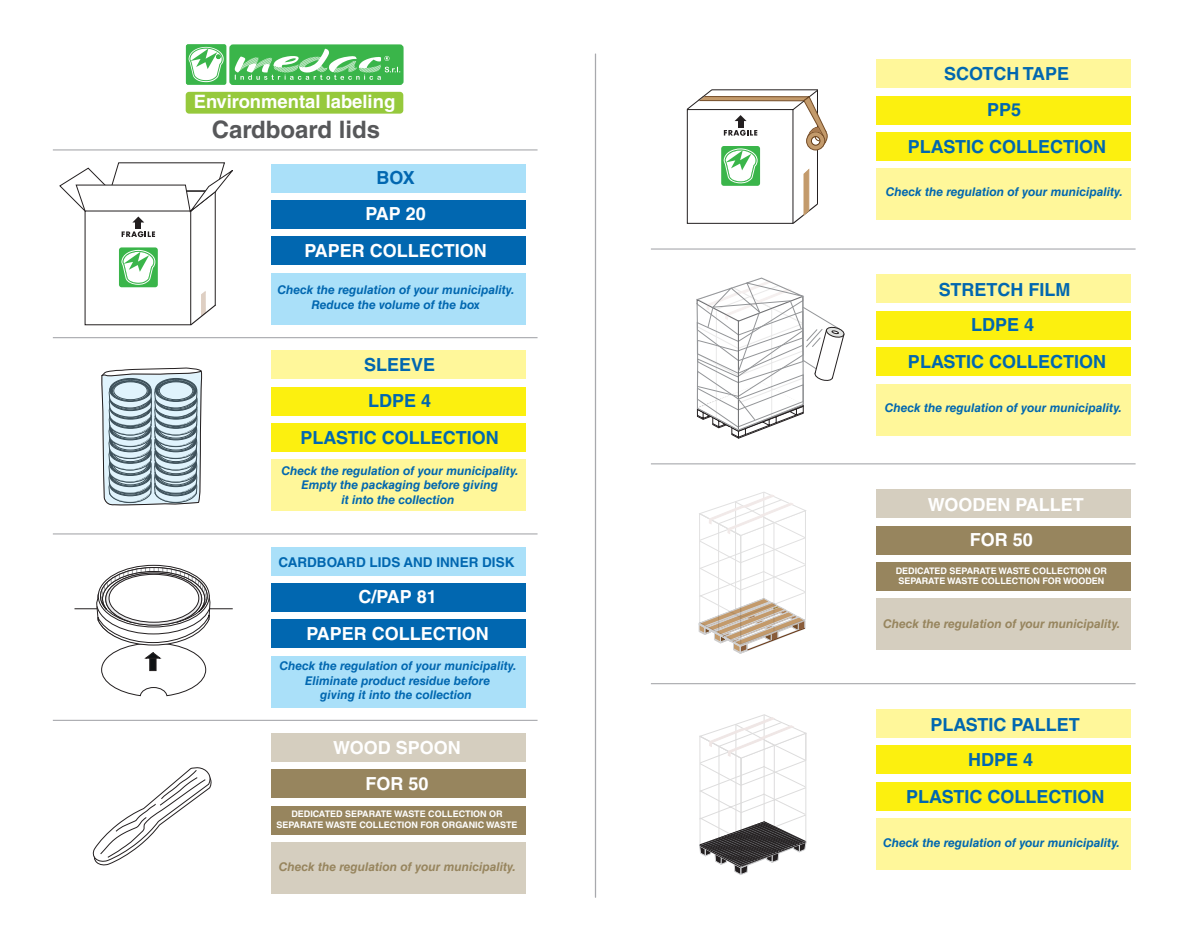
<style>
.page{position:relative;width:1191px;height:936px;background:#fff}
.page>*{position:absolute;margin:0;border:0;box-sizing:border-box;transform-origin:0 0}
.t1{font:700 24px "Helvetica LT Std";color:#57585a}
.t2{font:700 18.45px "Helvetica LT Std";color:#fff}
.t3{font:700 18px/36.3px "Helvetica LT Std";color:#0167b0;text-align:center}
.t4{font:700 18px/36.6px "Helvetica LT Std";color:#fff;text-align:center}
.t5{font:700 13.5px "Helvetica LT Std";color:#0167b0}
.t6{font:italic 700 12px/14.4px "Helvetica LT Std";color:#0167b0;text-align:center}
.t7{font:italic 700 12px "Helvetica LT Std";color:#97855e}
.t8{font:700 9px/10.8px "Helvetica LT Std";color:#fff;text-align:center}
</style>
<div class="page">
<div style="left:272px;top:733px;width:254px;height:28px;background:#d5cebf"></div>
<div style="left:272px;top:769px;width:254px;height:29px;background:#97855e"></div>
<div style="left:271px;top:805px;width:255px;height:29px;background:#97855e"></div>
<div style="left:272px;top:842px;width:254px;height:51px;background:#d5cebf"></div>
<svg style="left:92px;top:767px;width:120px;height:98px"></svg>
<hr style="left:53px;top:337px;width:484px;height:1px;background:#a8a9ad">
<hr style="left:53px;top:533px;width:484px;height:1px;background:#a8a9ad">
<hr style="left:53px;top:719px;width:484px;height:1px;background:#a8a9ad">
<hr style="left:53px;top:149px;width:484px;height:1px;background:#a8a9ad">
<div style="left:272px;top:164px;width:254px;height:28px;background:#aae0f9"></div>
<div style="left:272px;top:200px;width:254px;height:29px;background:#0167b0"></div>
<div style="left:271px;top:236px;width:255px;height:29px;background:#0167b0"></div>
<div style="left:272px;top:273px;width:254px;height:51px;background:#aae0f9"></div>
<svg style="left:59px;top:162px;width:174px;height:164px"></svg>
<div style="left:272px;top:350px;width:254px;height:29px;background:#fff79a"></div>
<div style="left:272px;top:387px;width:254px;height:28px;background:#fcf00f"></div>
<div style="left:271px;top:423px;width:255px;height:28px;background:#fcf00f"></div>
<div style="left:272px;top:459px;width:254px;height:52px;background:#fff79a"></div>
<div style="left:272px;top:546px;width:254px;height:29px;background:#aae0f9"></div>
<div style="left:272px;top:583px;width:254px;height:28px;background:#0167b0"></div>
<div style="left:271px;top:619px;width:255px;height:29px;background:#0167b0"></div>
<div style="left:272px;top:655px;width:254px;height:52px;background:#aae0f9"></div>
<hr style="left:74px;top:608px;width:159px;height:1px;background:#231f20">
<svg style="left:96px;top:367px;width:115px;height:329px"></svg>
<div style="left:186px;top:44px;width:40px;height:41px;border:3px solid #3ab54a"></div>
<div style="left:231px;top:46px;width:171px;height:38px;background:#3ab54a;border-radius:2px"></div>
<div style="left:229px;top:44px;width:174px;height:41px;border:3px solid #3ab54a;border-radius:2px"></div>
<svg style="left:235px;top:49px;width:165px;height:31px"></svg>
<svg style="left:189px;top:47px;width:35px;height:35px"></svg>
<div style="left:186px;top:92px;width:217px;height:22px;background:#96c93c;border-radius:3px"></div>
<hr style="left:651px;top:463px;width:484px;height:1px;background:#a8a9ad">
<hr style="left:651px;top:248px;width:484px;height:1px;background:#a8a9ad">
<hr style="left:651px;top:683px;width:484px;height:1px;background:#a8a9ad">
<hr style="left:595px;top:54px;width:1px;height:843px;background:#a8a9ad">
<div style="left:876px;top:60px;width:254px;height:28px;background:#fff79a"></div>
<div style="left:876px;top:96px;width:254px;height:28px;background:#fcf00f"></div>
<div style="left:876px;top:132px;width:254px;height:29px;background:#fcf00f"></div>
<div style="left:876px;top:169px;width:254px;height:51px;background:#fff79a"></div>
<svg style="left:686px;top:89px;width:141px;height:135px"></svg>
<div style="left:876px;top:275px;width:254px;height:28px;background:#fff79a"></div>
<div style="left:876px;top:311px;width:254px;height:28px;background:#fcf00f"></div>
<div style="left:876px;top:347px;width:254px;height:29px;background:#fcf00f"></div>
<div style="left:876px;top:384px;width:254px;height:51px;background:#fff79a"></div>
<svg style="left:696px;top:277px;width:148px;height:408px"></svg>
<div style="left:876px;top:489px;width:254px;height:29px;background:#d5cebf"></div>
<div style="left:876px;top:526px;width:254px;height:28px;background:#97855e"></div>
<div style="left:876px;top:562px;width:254px;height:28px;background:#97855e"></div>
<div style="left:876px;top:598px;width:254px;height:52px;background:#d5cebf"></div>
<div style="left:876px;top:709px;width:254px;height:28px;background:#fff79a"></div>
<div style="left:876px;top:745px;width:254px;height:29px;background:#fcf00f"></div>
<div style="left:876px;top:782px;width:254px;height:28px;background:#fcf00f"></div>
<div style="left:876px;top:818px;width:254px;height:51px;background:#fff79a"></div>
<svg style="left:699px;top:714px;width:108px;height:161px"></svg>
<h2 class="t2" style="left:194px;top:90px;width:203px">Environmental labeling</h2>
<h1 class="t1" style="left:212px;top:115px;width:170px">Cardboard lids</h1>
<h3 class="t3" style="left:376px;top:160px;width:40px">BOX</h3>
<h3 class="t4" style="left:304px;top:195px;width:184px">PAP 20<br>PAPER COLLECTION</h3>
<p class="t6" style="left:277px;top:283px;width:238px">Check the regulation of your municipality.<br>Reduce the volume of the box</p>
<h3 class="t3" style="left:301px;top:346px;width:200px">SLEEVE<br>LDPE 4<br>PLASTIC COLLECTION</h3>
<p class="t6" style="left:282px;top:463px;width:238px">Check the regulation of your municipality.<br>Empty the packaging before giving<br>it into the collection</p>
<p class="t5" style="left:278px;top:554px;width:237px">CARDBOARD LIDS AND INNER DISK</p>
<h3 class="t4" style="left:306px;top:578px;width:184px">C/PAP 81<br>PAPER COLLECTION</h3>
<p class="t6" style="left:279px;top:658px;width:238px">Check the regulation of your municipality.<br>Eliminate product residue before<br>giving it into the collection</p>
<h3 class="t4" style="left:333px;top:729px;width:129px;line-height:36px">WOOD SPOON<br>FOR 50</h3>
<p class="t8" style="left:276px;top:808px;width:243px">DEDICATED SEPARATE WASTE COLLECTION OR<br>SEPARATE WASTE COLLECTION FOR ORGANIC WASTE</p>
<p class="t7" style="left:279px;top:859px;width:238px">Check the regulation of your municipality.</p>
<h3 class="t3" style="left:908px;top:55px;width:200px">SCOTCH TAPE<br>PP5<br>PLASTIC COLLECTION</h3>
<p class="t6" style="left:886px;top:184px;width:238px">Check the regulation of your municipality.</p>
<h3 class="t3" style="left:939px;top:272px;width:133px;line-height:35px">STRETCH FILM<br>LDPE 4</h3>
<h3 class="t3" style="left:908px;top:343px;width:200px">PLASTIC COLLECTION</h3>
<p class="t6" style="left:885px;top:400px;width:238px">Check the regulation of your municipality.</p>
<h3 class="t4" style="left:928px;top:487px;width:157px;line-height:34.5px">WOODEN PALLET<br>FOR 50</h3>
<p class="t8" style="left:895px;top:564px;width:213px;text-align:left">DEDICATED SEPARATE WASTE COLLECTION OR<br>SEPARATE WASTE COLLECTION FOR WOODEN</p>
<p class="t7" style="left:883px;top:616px;width:238px">Check the regulation of your municipality.</p>
<h3 class="t3" style="left:930px;top:706px;width:151px;line-height:35px">PLASTIC PALLET<br>HDPE 4</h3>
<h3 class="t3" style="left:906px;top:777px;width:200px">PLASTIC COLLECTION</h3>
<p class="t6" style="left:883px;top:835px;width:238px">Check the regulation of your municipality.</p>
</div>
